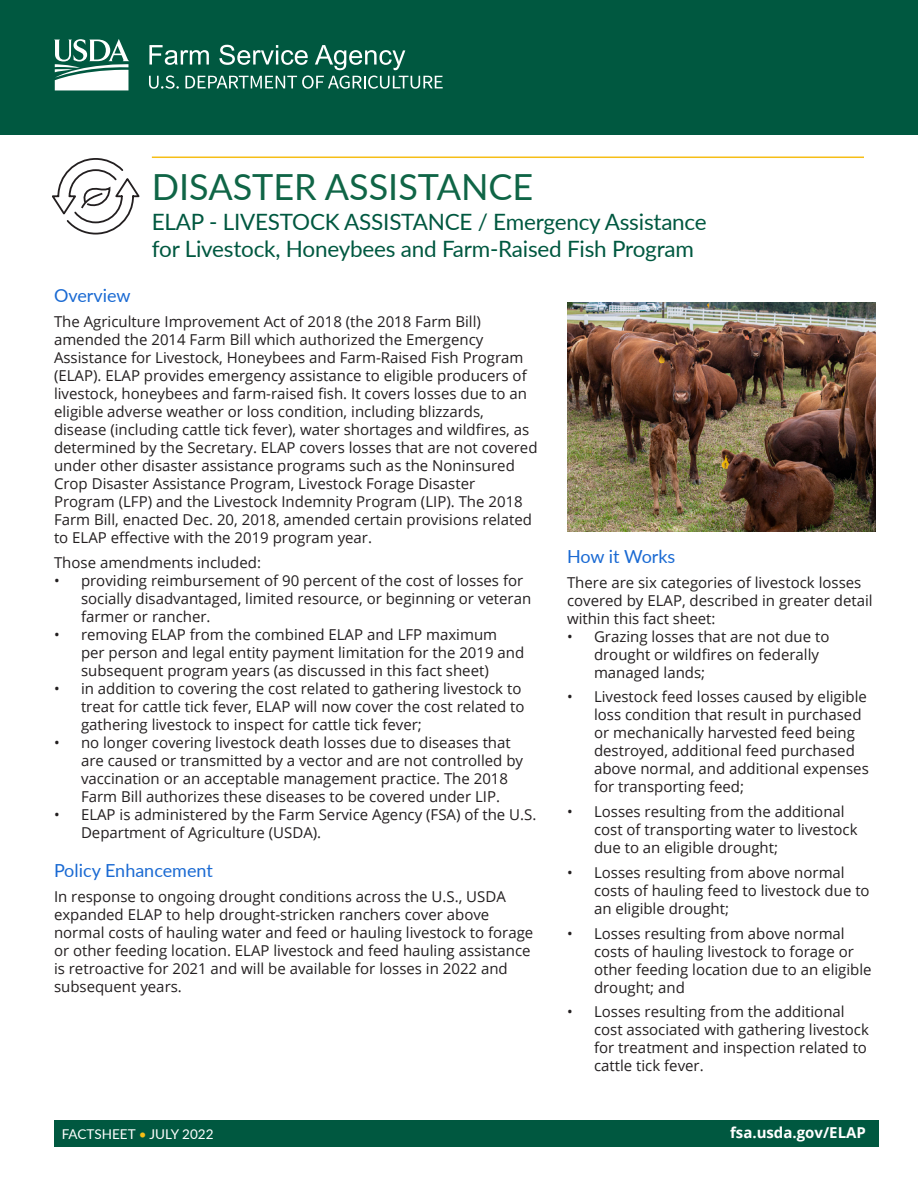
<style>
.page{position:relative;width:918px;height:1188px;background:#fff}
.page>*{position:absolute;margin:0;border:0;box-sizing:border-box;transform-origin:0 0}
.Subheader_1{font:36px "Lato";color:#0f6546}
.Subheader_1-2{font:22.5px/27px "Lato";letter-spacing:-.01em;color:#005840}
.Subheader_1-3{font:18px "Lato";color:#1a6ad3}
.Body_Style{font:15px/18px "Open Sans";color:#231f20}
.Body_Style-2{font:700 15px "Open Sans";color:#fff}
.t1{font:13.5px "Lato";color:#fff}
.s1{color:#f6be16}
</style>
<div class="page">
<div style="left:0;top:0;width:918px;height:135px;background:#005840"></div>
<svg style="left:52px;top:158px;width:88px;height:76px"></svg>
<hr style="left:152px;top:157px;width:712px;height:1px;background:#f6be16">
<img style="left:567px;top:303px;width:308px;height:228px">
<div style="left:54px;top:1120px;width:824px;height:28px;background:#005840"></div>
<svg style="left:54px;top:39px;width:75px;height:51px"></svg>
<svg style="left:149px;top:76px;width:30px;height:13px"></svg>
<svg style="left:185px;top:76px;width:258px;height:13px"></svg>
<svg style="left:149px;top:45px;width:60px;height:20px"></svg>
<svg style="left:219px;top:45px;width:89px;height:20px"></svg>
<svg style="left:315px;top:45px;width:90px;height:25px"></svg>
<p class="Subheader_1" style="left:152px;top:161px;width:383px">DISASTER ASSISTANCE</p>
<p class="Subheader_1-2" style="left:152px;top:207px;width:556px">ELAP - LIVESTOCK ASSISTANCE / Emergency Assistance for Livestock, Honeybees and Farm-Raised Fish Program</p>
<p class="Subheader_1-3" style="left:54px;top:283px;width:78px">Overview</p>
<p class="Body_Style" style="left:54px;top:312px;width:475px">The Agriculture Improvement Act of 2018 (the 2018 Farm Bill) amended the 2014 Farm Bill which authorized the Emergency Assistance for Livestock, Honeybees and Farm-Raised Fish Program (ELAP). ELAP provides emergency assistance to eligible producers of livestock, honeybees and farm-raised fish. It covers losses due to an eligible adverse weather or loss condition, including blizzards,</p>
<p class="Body_Style" style="left:54px;top:420px;width:485px">disease (including cattle tick fever), water shortages and wildfires, as determined by the Secretary. ELAP covers losses that are not covered under other disaster assistance programs such as the Noninsured Crop Disaster Assistance Program, Livestock Forage Disaster Program (LFP) and the Livestock Indemnity Program (LIP). The 2018<br>Farm Bill, enacted Dec. 20, 2018, amended certain provisions related to ELAP effective with the 2019 program year.</p>
<p class="Body_Style" style="left:54px;top:553px;width:209px">Those amendments included:</p>
<p class="Body_Style" style="left:81px;top:571px;width:452px;text-indent:-27px">• providing reimbursement of 90 percent of the cost of losses for socially disadvantaged, limited resource, or beginning or veteran farmer or rancher.</p>
<p class="Body_Style" style="left:81px;top:625px;width:445px;text-indent:-27px">• removing ELAP from the combined ELAP and LFP maximum per person and legal entity payment limitation for the 2019 and subsequent program years (as discussed in this fact sheet)</p>
<p class="Body_Style" style="left:81px;top:679px;width:445px;text-indent:-27px">• in addition to covering the cost related to gathering livestock to treat for cattle tick fever, ELAP will now cover the cost related to gathering livestock to inspect for cattle tick fever;</p>
<p class="Body_Style" style="left:81px;top:733px;width:444px;text-indent:-27px">• no longer covering livestock death losses due to diseases that are caused or transmitted by a vector and are not controlled by vaccination or an acceptable management practice. The 2018<br>Farm Bill authorizes these diseases to be covered under LIP.</p>
<p class="Body_Style" style="left:81px;top:805px;width:457px;text-indent:-27px">• ELAP is administered by the Farm Service Agency (FSA) of the U.S.<br>Department of Agriculture (USDA).</p>
<p class="Subheader_1-3" style="left:54px;top:858px;width:160px">Policy Enhancement</p>
<p class="Body_Style" style="left:54px;top:887px;width:481px">In response to ongoing drought conditions across the U.S., USDA expanded ELAP to help drought-stricken ranchers cover above normal costs of hauling water and feed or hauling livestock to forage or other feeding location. ELAP livestock and feed hauling assistance is retroactive for 2021 and will be available for losses in 2022 and subsequent years.</p>
<p class="Subheader_1-3" style="left:567px;top:543px;width:110px">How it Works</p>
<p class="Body_Style" style="left:567px;top:573px;width:307px">There are six categories of livestock losses covered by ELAP, described in greater detail within this fact sheet:</p>
<p class="Body_Style" style="left:594px;top:627px;width:237px;text-indent:-27px">• Grazing losses that are not due to drought or wildfires on federally managed lands;</p>
<p class="Body_Style" style="left:594px;top:688px;width:276px;text-indent:-27px">• Livestock feed losses caused by eligible loss condition that result in purchased or mechanically harvested feed being destroyed, additional feed purchased above normal, and additional expenses for transporting feed;</p>
<p class="Body_Style" style="left:594px;top:802px;width:265px;text-indent:-27px">• Losses resulting from the additional cost of transporting water to livestock due to an eligible drought;</p>
<p class="Body_Style" style="left:594px;top:863px;width:277px;text-indent:-27px">• Losses resulting from above normal costs of hauling feed to livestock due to an eligible drought;</p>
<p class="Body_Style" style="left:594px;top:924px;width:279px;text-indent:-27px">• Losses resulting from above normal costs of hauling livestock to forage or other feeding location due to an eligible drought; and</p>
<p class="Body_Style" style="left:594px;top:1003px;width:276px;text-indent:-27px">• Losses resulting from the additional cost associated with gathering livestock for treatment and inspection related to cattle tick fever.</p>
<p class="t1" style="left:62px;top:1125px;width:153px">FACTSHEET <span class="s1">•</span> JULY 2022</p>
<p class="Body_Style-2" style="left:730px;top:1122px;width:137px">fsa.usda.gov/ELAP</p>
</div>
